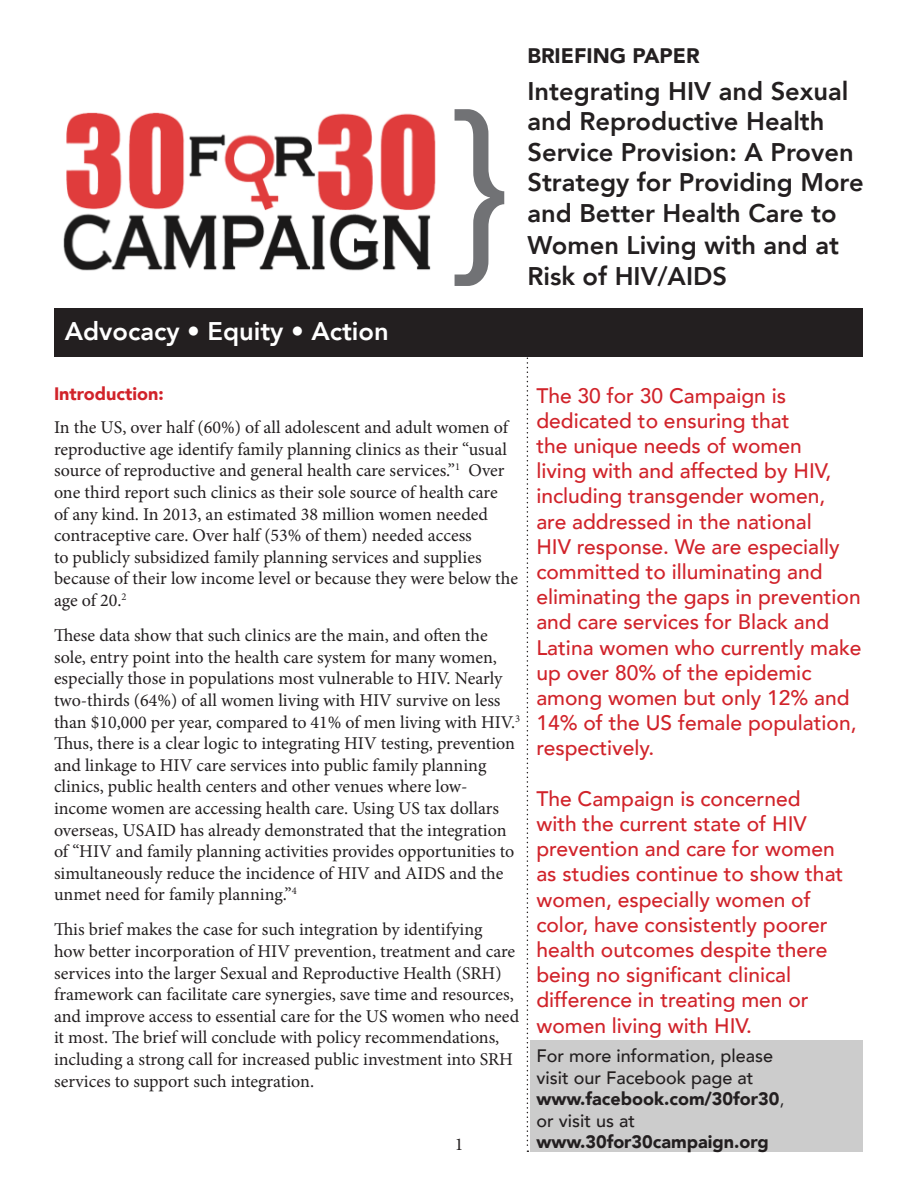
<style>
.page{position:relative;width:918px;height:1188px;background:#fff}
.page>*{position:absolute;margin:0;border:0;box-sizing:border-box;transform-origin:0 0}
.t1{font:190.5px "Helvetica Neue";color:#717275}
.t2{font:800 25.5px/30.9px "Avenir";color:#231f20}
.t3{font:800 25.5px "Avenir";color:#fff}
.t4{font:500 21px/25.2px "Avenir";color:#d1232a}
.t5{font:900 21px "Avenir";color:#231f20}
.t6{font:18px/21.6px "Minion Pro";color:#231f20}
.t7{font:500 18px "Avenir";color:#231f20}
.t8{font:900 18px "Avenir";color:#231f20}
.t9{font:900 18px "Avenir";color:#d1232a}
.s1{font-weight:400}
</style>
<div class="page">
<div style="left:530px;top:1040px;width:332px;height:112px;background:#ccc"></div>
<img style="left:63px;top:112px;width:373px;height:159px">
<div style="left:55px;top:308px;width:808px;height:48px;background:#231f20"></div>
<svg style="left:527px;top:356px;width:1px;height:796px"></svg>
<p class="t3" style="left:65px;top:311px;width:325px">Advocacy • Equity • Action</p>
<p class="t1" style="left:450px;top:43px;width:65px">}</p>
<p class="t5" style="left:527px;top:38px;width:174px">BRIEFING PAPER</p>
<p class="t2" style="left:527px;top:75px;width:338px">Integrating HIV and Sexual and Reproductive Health<br>Service Provision: A Proven<br>Strategy for Providing More and Better Health Care to<br>Women Living with and at<br>Risk of HIV/AIDS</p>
<p class="t9" style="left:54px;top:378px;width:111px">Introduction:</p>
<p class="t6" style="left:54px;top:417px;width:466px">In the US, over half (60%) of all adolescent and adult women of reproductive age identify family planning clinics as their “usual source of reproductive and general health care services.”<sup>1</sup> Over one third report such clinics as their sole source of health care<br>of any kind. In 2013, an estimated 38 million women needed contraceptive care. Over half (53% of them) needed access<br>to publicly subsidized family planning services and supplies because of their low income level or because they were below the age of 20.<sup>2</sup></p>
<p class="t6" style="left:54px;top:625px;width:468px">These data show that such clinics are the main, and often the sole, entry point into the health care system for many women, especially those in populations most vulnerable to HIV. Nearly two-thirds (64%) of all women living with HIV survive on less than $10,000 per year, compared to 41% of men living with HIV.<sup>3<br></sup>Thus, there is a clear logic to integrating HIV testing, prevention and linkage to HIV care services into public family planning clinics, public health centers and other venues where low&shy;income women are accessing health care. Using US tax dollars overseas, USAID has already demonstrated that the integration of “HIV and family planning activities provides opportunities to simultaneously reduce the incidence of HIV and AIDS and the unmet need for family planning.”<sup>4</sup></p>
<p class="t6" style="left:54px;top:919px;width:467px">This brief makes the case for such integration by identifying<br>how better incorporation of HIV prevention, treatment and care services into the larger Sexual and Reproductive Health (SRH) framework can facilitate care synergies, save time and resources, and improve access to essential care for the US women who need it most. The brief will conclude with policy recommendations, including a strong call for increased public investment into SRH services to support such integration.</p>
<p class="t6" style="left:455px;top:1134px;width:10px">1</p>
<p class="t4" style="left:536px;top:382px;width:327px">The 30 for 30 Campaign is dedicated to ensuring that<br>the unique needs of women<br>living with and affected by HIV, including transgender women,<br>are addressed in the national<br>HIV response. We are especially committed to illuminating and eliminating the gaps in prevention and care services for Black and<br>Latina women who currently make up over 80% of the epidemic among women but only 12% and<br>14% of the US female population, respectively.</p>
<p class="t4" style="left:536px;top:785px;width:308px">The Campaign is concerned with the current state of HIV prevention and care for women as studies continue to show that women, especially women of color, have consistently poorer health outcomes despite there being no significant clinical difference in treating men or women living with HIV.</p>
<p class="t7" style="left:536px;top:1040px;width:238px">For more information, please</p>
<p class="t7" style="left:536px;top:1062px;width:219px">visit our Facebook page at</p>
<p class="t8" style="left:536px;top:1084px;width:250px">www.facebook.com/30for30<span class="s1">,</span></p>
<p class="t7" style="left:536px;top:1105px;width:100px">or visit us at</p>
<p class="t8" style="left:536px;top:1127px;width:234px">www.30for30campaign.org</p>
</div>
